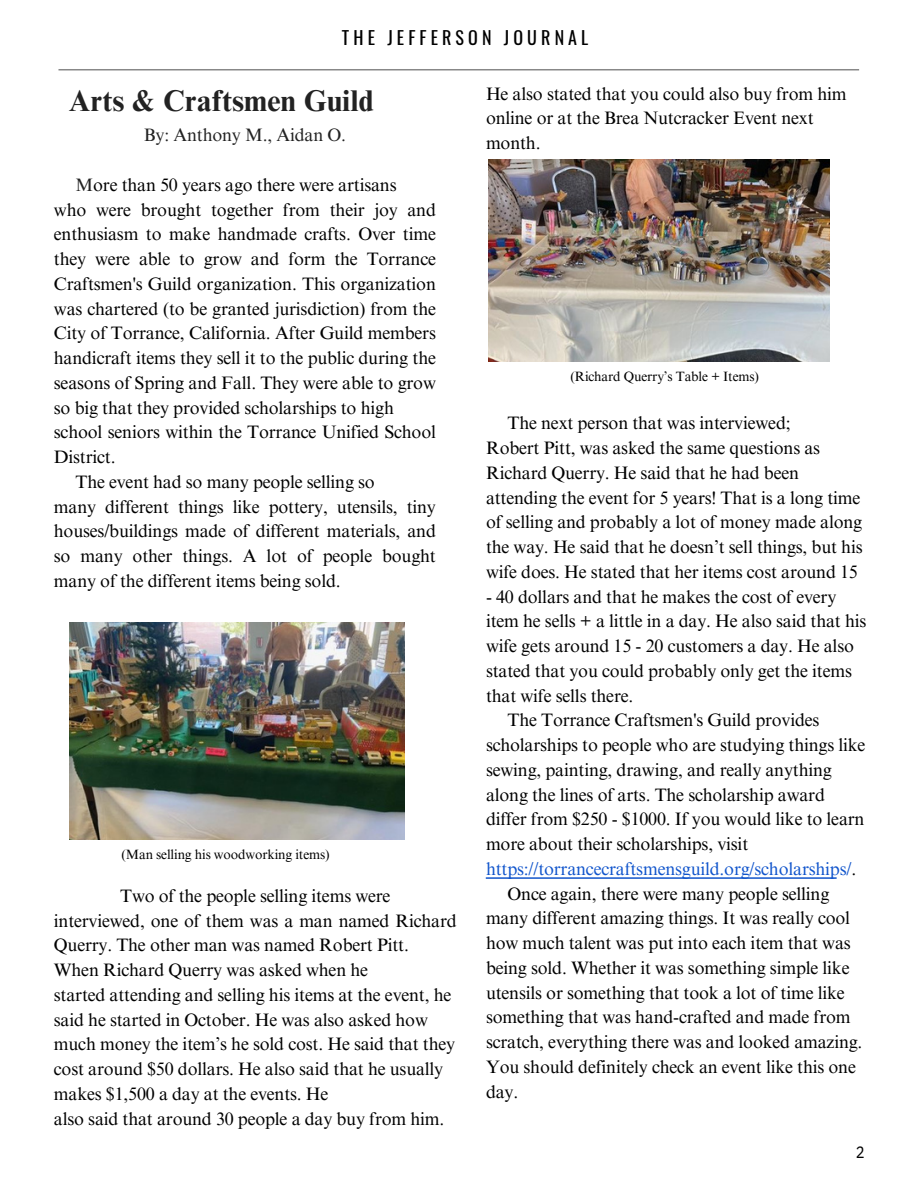
<style>
.page{position:relative;width:918px;height:1188px;background:#fff}
.page>*{position:absolute;margin:0;border:0;box-sizing:border-box;transform-origin:0 0}
.t1{font:700 30px "Times NRMT Pro";letter-spacing:.005em;color:#222}
.t2{font:18px/24.8px "Times NRMT Pro";letter-spacing:-.01em;color:#000}
.t3{font:18px "Times NRMT Pro";letter-spacing:-.01em;color:#222}
.t4{font:18px "Oswald";letter-spacing:.23em;color:#000}
.t5{font:16.5px "IBM Plex Sans Cond";color:#000}
.t6{font:13.5px "Times NRMT Pro";letter-spacing:-.01em;color:#000}
.s1{color:#222}
.s2{color:#15c}
</style>
<div class="page">
<hr style="left:58px;top:69px;width:801px;height:1px;background:#888">
<hr style="left:486px;top:877px;width:351px;height:2px;background:#15c">
<img style="left:70px;top:622px;width:335px;height:217px">
<img style="left:488px;top:160px;width:341px;height:201px">
<p class="t4" style="left:342px;top:24px;width:248px">THE JEFFERSON JOURNAL</p>
<p class="t1" style="left:69px;top:89px;width:306px">Arts &amp; Craftsmen Guild</p>
<p class="t3" style="left:144px;top:128px;width:204px">By: Anthony M., Aidan O.</p>
<p class="t2" style="left:76px;top:175px;width:323px"><span class="s1">M</span>ore than 50 years ago there were artisans</p>
<p class="t2" style="left:54px;top:199px;width:384px;text-align:justify">who were brought together from their joy and enthusiasm to make handmade crafts. Over time they were able to grow and form the Torrance Craftsmen's Guild organization. This organization was chartered (to be granted jurisdiction) from the City of Torrance, California. After Guild members handicraft items they sell it to the public during the seasons of Spring and Fall. They were able to grow so big that they provided scholarships to high</p>
<p class="t2" style="left:54px;top:422px;width:384px">school seniors within the Torrance Unified School<br>District.</p>
<p class="t2" style="left:76px;top:472px;width:301px">The event had so many people selling so</p>
<p class="t2" style="left:54px;top:496px;width:384px;text-align:justify">many different things like pottery, utensils, tiny houses/buildings made of different materials, and so many other things. A lot of people bought many of the different items being sold.</p>
<p class="t6" style="left:122px;top:849px;width:210px">(Man selling his woodworking items)</p>
<p class="t2" style="left:120px;top:886px;width:272px">Two of the people selling items were</p>
<p class="t2" style="left:54px;top:910px;width:404px">interviewed, one of them was a man named Richard<br>Querry. The other man was named Robert Pitt.</p>
<p class="t2" style="left:54px;top:960px;width:316px">When Richard Querry was asked when he</p>
<p class="t2" style="left:54px;top:985px;width:403px">started attending and selling his items at the event, he said he started in October. He was also asked how much money the item’s he sold cost. He said that they cost around $50 dollars. He also said that he usually makes $1,500 a day at the events. He</p>
<p class="t2" style="left:54px;top:1108px;width:392px">also said that around 30 people a day buy from him.</p>
<p class="t2" style="left:486px;top:83px;width:362px">He also stated that you could also buy from him online or at the Brea Nutcracker Event next month.</p>
<p class="t6" style="left:570px;top:371px;width:190px">(Richard Querry’s Table + Items)</p>
<p class="t2" style="left:508px;top:413px;width:285px">The next person that was interviewed;</p>
<p class="t2" style="left:486px;top:438px;width:378px">Robert Pitt, was asked the same questions as Richard Querry. He said that he had been attending the event for 5 years! That is a long time of selling and probably a lot of money made along the way. He said that he doesn’t sell things, but his wife does. He stated that her items cost around 15</p>
<p class="t2" style="left:486px;top:586px;width:382px">- 40 dollars and that he makes the cost of every item he sells + a little in a day. He also said that his wife gets around 15 - 20 customers a day. He also stated that you could probably only get the items that wife sells there.</p>
<p class="t2" style="left:508px;top:710px;width:313px">The Torrance Craftsmen's Guild provides</p>
<p class="t2" style="left:486px;top:735px;width:381px">scholarships to people who are studying things like sewing, painting, drawing, and really anything along the lines of arts. The scholarship award differ from $250 - $1000. If you would like to learn more about their scholarships, visit <span class="s2">https://torrancecraftsmensguild.org/scholarships/</span>.</p>
<p class="t2" style="left:508px;top:883px;width:323px">Once again, there were many people selling</p>
<p class="t2" style="left:486px;top:908px;width:378px">many different amazing things. It was really cool how much talent was put into each item that was being sold. Whether it was something simple like utensils or something that took a lot of time like something that was hand-crafted and made from scratch, everything there was and looked amazing.<br>You should definitely check an event like this one day.</p>
<p class="t5" style="left:856px;top:1141px;width:10px">2</p>
</div>
